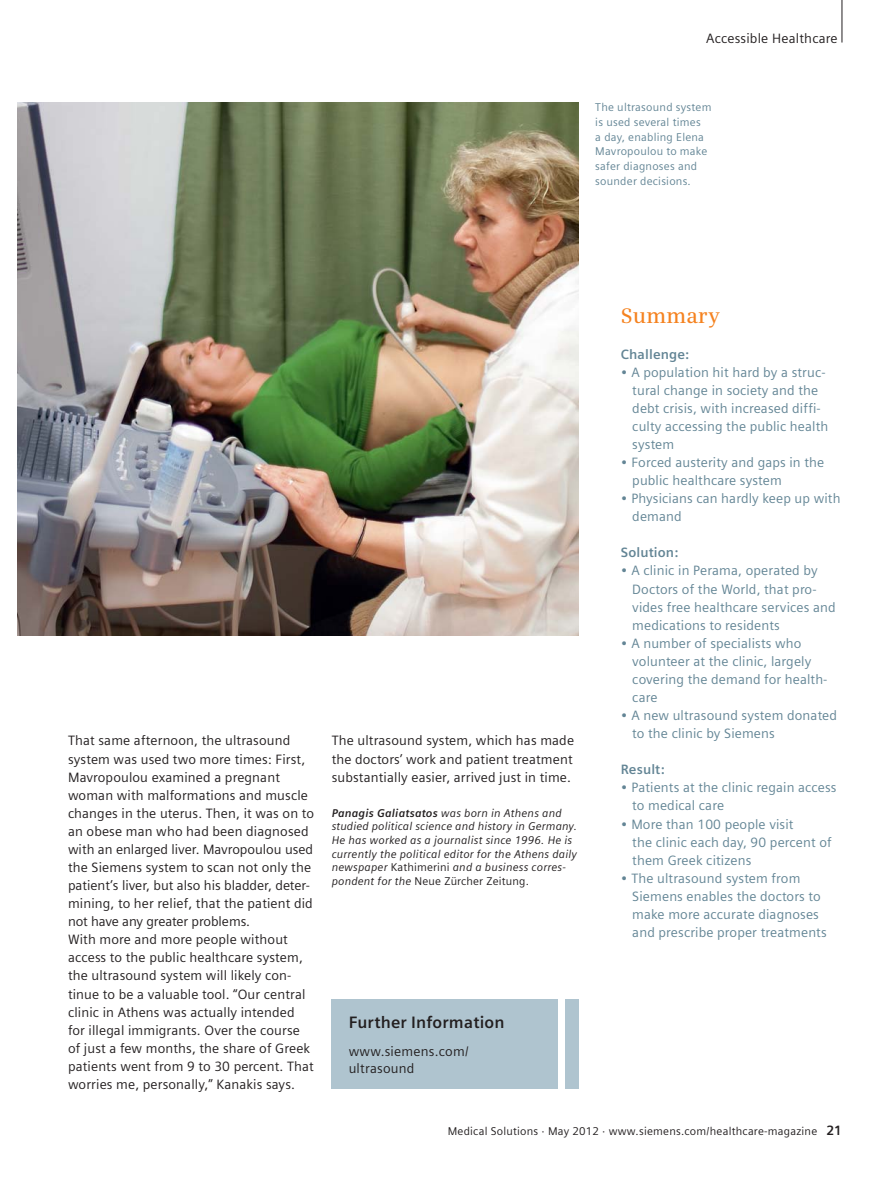
<style>
.page{position:relative;width:893px;height:1191px;background:#fff}
.page>*{position:absolute;margin:0;border:0;box-sizing:border-box;transform-origin:0 0}
.t1{font:600 21px "Siemens Serif";letter-spacing:.005em;color:#f5821f}
.t2{font:700 16.5px "Siemens Sans";letter-spacing:.01em;color:#231f20}
.t3{font:13.5px/18px "Siemens Sans";letter-spacing:.01em;color:#231f20}
.t4{font:13.5px/18px "Siemens Sans";letter-spacing:.01em;color:#638595}
.t5{font:700 13.5px "Siemens Sans";letter-spacing:.01em;color:#638595}
.t6{font:italic 11.25px/13.6px "Siemens Sans";letter-spacing:.015em;color:#231f20}
.t7{font:11.25px/14.9px "Siemens Sans";letter-spacing:.02em;color:#638595}
.t8{font:11.25px "Siemens Sans";letter-spacing:.02em;color:#231f20}
.s1{font-weight:700}
.s2{font-style:normal}
.s3{font-weight:700;font-size:13.5px}
</style>
<div class="page">
<hr style="left:842px;top:0;width:1px;height:43px;background:#231f20">
<img style="left:17px;top:102px;width:561px;height:534px">
<div style="left:565px;top:999px;width:13px;height:90px;background:#afc4cf"></div>
<div style="left:332px;top:999px;width:226px;height:90px;background:#afc4cf"></div>
<p class="t3" style="left:706px;top:30px;width:133px">Accessible Healthcare</p>
<p class="t7" style="left:595px;top:100px;width:118px">The ultrasound system is used several times<br>a day, enabling Elena<br>Mavropoulou to make safer diagnoses and sounder decisions.</p>
<p class="t3" style="left:68px;top:732px;width:247px">That same afternoon, the ultrasound system was used two more times: First, Mavropoulou examined a pregnant woman with malformations and muscle changes in the uterus. Then, it was on to an obese man who had been diagnosed with an enlarged liver. Mavropoulou used the Siemens system to scan not only the patient’s liver, but also his bladder, deter&shy;mining, to her relief, that the patient did not have any greater problems.<br>With more and more people without access to the public healthcare system, the ultrasound system will likely con&shy;tinue to be a valuable tool. “Our central clinic in Athens was actually intended for illegal immigrants. Over the course of just a few months, the share of Greek patients went from 9 to 30 percent. That worries me, personally,” Kanakis says.</p>
<p class="t3" style="left:332px;top:732px;width:244px;text-align:justify">The ultrasound system, which has made the doctors’ work and patient treatment substantially easier, arrived just in time.</p>
<p class="t6" style="left:332px;top:806px;width:247px"><span class="s1">Panagis Galiatsatos</span> was born in Athens and studied political science and history in Germany.<br>He has worked as a journalist since 1996. He is currently the political editor for the Athens daily newspaper <span class="s2">Kathimerini</span> and a business corres&shy;pondent for the <span class="s2">Neue Zürcher Zeitung.</span></p>
<p class="t2" style="left:349px;top:1014px;width:157px">Further Information</p>
<p class="t3" style="left:349px;top:1043px;width:121px;line-height:17px">www.siemens.com/ ultrasound</p>
<h1 class="t1" style="left:621px;top:305px;width:101px">Summary</h1>
<p class="t5" style="left:621px;top:347px;width:70px">Challenge:</p>
<p class="t4" style="left:632px;top:363px;width:198px;text-indent:-11px">• A population hit hard by a struc&shy;tural change in society and the debt crisis, with increased diffi&shy;culty accessing the public health system</p>
<p class="t4" style="left:632px;top:454px;width:193px;text-indent:-11px">• Forced austerity and gaps in the public healthcare system</p>
<p class="t4" style="left:632px;top:490px;width:210px;text-indent:-11px">• Physicians can hardly keep up with demand</p>
<p class="t5" style="left:621px;top:546px;width:59px">Solution:</p>
<p class="t4" style="left:632px;top:562px;width:205px;text-indent:-11px">• A clinic in Perama, operated by<br>Doctors of the World, that pro&shy;vides free healthcare services and medications to residents</p>
<p class="t4" style="left:632px;top:635px;width:197px;text-indent:-11px">• A number of specialists who volunteer at the clinic, largely covering the demand for health&shy;care</p>
<p class="t4" style="left:632px;top:707px;width:206px;text-indent:-11px">• A new ultrasound system donated to the clinic by Siemens</p>
<p class="t5" style="left:621px;top:763px;width:45px">Result:</p>
<p class="t4" style="left:632px;top:779px;width:206px;text-indent:-11px">• Patients at the clinic regain access to medical care</p>
<p class="t4" style="left:632px;top:815px;width:201px;text-indent:-11px">• More than 100 people visit<br>the clinic each day, 90 percent of them Greek citizens</p>
<p class="t4" style="left:632px;top:869px;width:196px;text-indent:-11px">• The ultrasound system from<br>Siemens enables the doctors to make more accurate diagnoses and prescribe proper treatments</p>
<p class="t8" style="left:448px;top:1126px;width:396px">Medical Solutions · May 2012 · www.siemens.com/healthcare-magazine <span class="s3">21</span></p>
</div>
